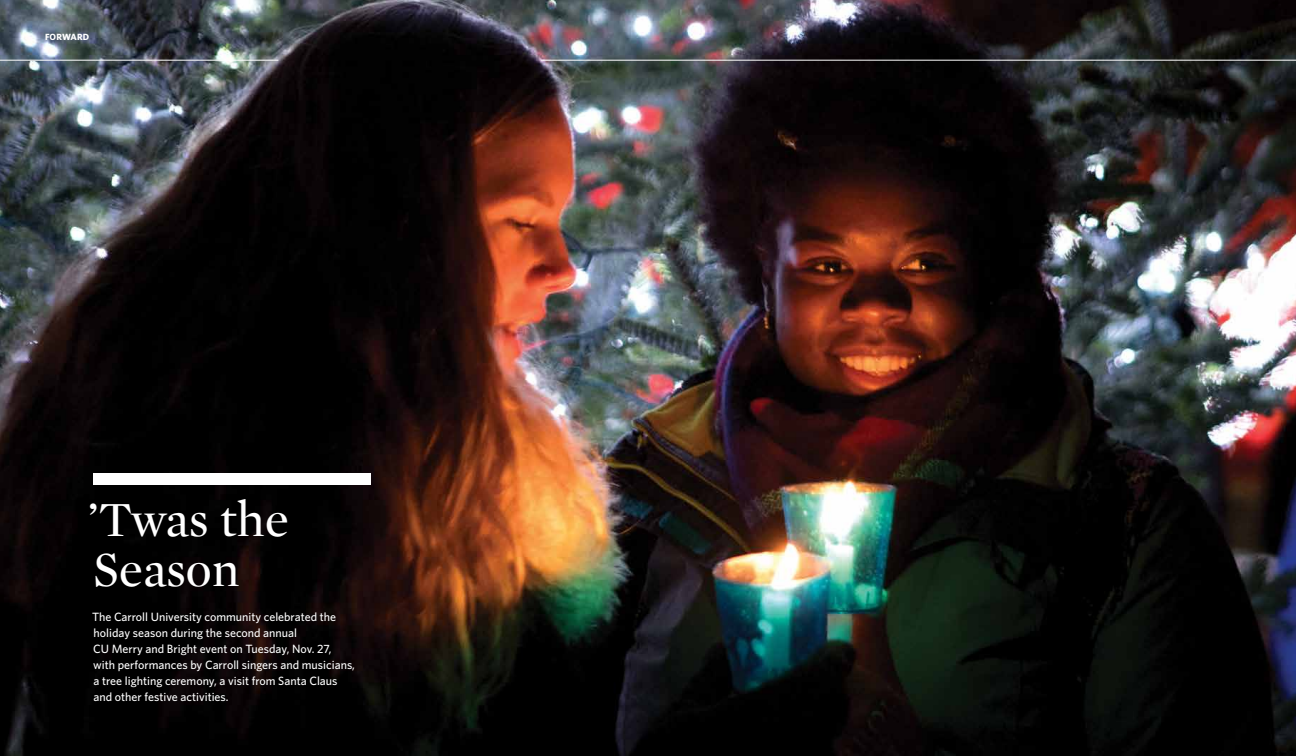
<style>
.page{position:relative;width:1296px;height:756px;background:#fff}
.page>*{position:absolute;margin:0;border:0;box-sizing:border-box;transform-origin:0 0}
.t1{font:50px/50px "Mercury Display";color:#fff}
.t2{font:500 12px/16px "Whitney";color:#fff}
.t3{font:700 9px "Whitney";letter-spacing:.015em;color:#fff}
</style>
<div class="page">
<img style="left:0;top:0;width:1296px;height:756px">
<div style="left:94px;top:473px;width:277px;height:12px;background:#fff"></div>
<hr style="left:0;top:60px;width:278px;height:1px;background:#fff">
<hr style="left:541px;top:60px;width:755px;height:1px;background:#fff">
<p class="t3" style="left:45px;top:30px;width:46px">FORWARD</p>
<h1 class="t1" style="left:88px;top:493px;width:203px">’Twas the<br>Season</h1>
<p class="t2" style="left:92px;top:609px;width:264px">The Carroll University community celebrated the holiday season during the second annual<br>CU Merry and Bright event on Tuesday, Nov. 27, with performances by Carroll singers and musicians, a tree lighting ceremony, a visit from Santa Claus and other festive activities.</p>
</div>
